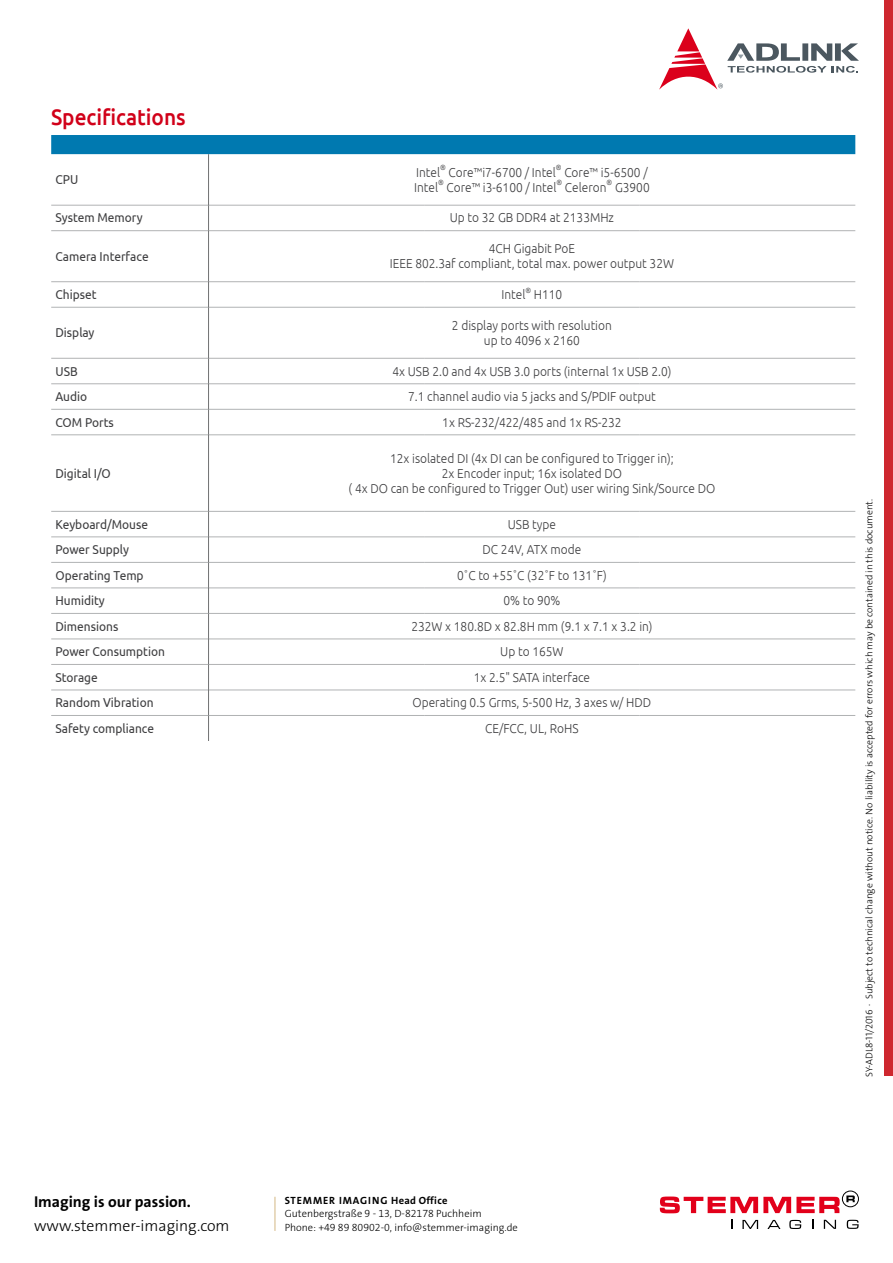
<style>
.page{position:relative;width:893px;height:1263px;background:#fff}
.page>*{position:absolute;margin:0;border:0;box-sizing:border-box;transform-origin:0 0}
.t1{font:500 22.5px "Ubuntu";color:#d10019;scale:.93 1}
.t2{font:15.75px "The Sans LP3 Lig";color:#000}
.t3{font:15.75px "The Sans LP7 Bld";color:#000}
.t4{font:300 12.9px/15px "Ubuntu";color:#3d3d3f;text-align:center;scale:.92 1}
.t5{font:12.9px "Ubuntu";color:#3d3d3f;scale:.92 1}
.t6{font:10.5px/13.5px "The Sans LP3 Lig";color:#000}
.t7{font:10.5px "The Sans LP7 Bld";letter-spacing:.075em;color:#000}
.t8{font:9.75px "The Sans LP3 Lig";color:#000}
.t9{font:300 7.5px "Ubuntu";color:#3d3d3f;scale:.93 1}
</style>
<div class="page">
<div style="left:884px;top:0;width:9px;height:1143px;background:#ce272f"></div>
<div style="left:51px;top:135px;width:804px;height:19px;background:#0079b0"></div>
<hr style="left:51px;top:205px;width:157px;height:1px;background:#b1b3b4">
<hr style="left:209px;top:205px;width:215px;height:1px;background:#b1b3b4">
<hr style="left:424px;top:205px;width:216px;height:1px;background:#b1b3b4">
<hr style="left:640px;top:205px;width:215px;height:1px;background:#b1b3b4">
<hr style="left:51px;top:230px;width:157px;height:1px;background:#b1b3b4">
<hr style="left:209px;top:230px;width:215px;height:1px;background:#b1b3b4">
<hr style="left:424px;top:230px;width:216px;height:1px;background:#b1b3b4">
<hr style="left:640px;top:230px;width:215px;height:1px;background:#b1b3b4">
<hr style="left:51px;top:281px;width:157px;height:1px;background:#b1b3b4">
<hr style="left:209px;top:281px;width:215px;height:1px;background:#b1b3b4">
<hr style="left:424px;top:281px;width:216px;height:1px;background:#b1b3b4">
<hr style="left:640px;top:281px;width:215px;height:1px;background:#b1b3b4">
<hr style="left:51px;top:307px;width:157px;height:1px;background:#b1b3b4">
<hr style="left:209px;top:307px;width:215px;height:1px;background:#b1b3b4">
<hr style="left:424px;top:307px;width:216px;height:1px;background:#b1b3b4">
<hr style="left:640px;top:307px;width:215px;height:1px;background:#b1b3b4">
<hr style="left:51px;top:358px;width:157px;height:1px;background:#b1b3b4">
<hr style="left:209px;top:358px;width:215px;height:1px;background:#b1b3b4">
<hr style="left:424px;top:358px;width:216px;height:1px;background:#b1b3b4">
<hr style="left:640px;top:358px;width:215px;height:1px;background:#b1b3b4">
<hr style="left:51px;top:383px;width:157px;height:1px;background:#b1b3b4">
<hr style="left:209px;top:383px;width:215px;height:1px;background:#b1b3b4">
<hr style="left:424px;top:383px;width:216px;height:1px;background:#b1b3b4">
<hr style="left:640px;top:383px;width:215px;height:1px;background:#b1b3b4">
<hr style="left:51px;top:409px;width:157px;height:1px;background:#b1b3b4">
<hr style="left:209px;top:409px;width:215px;height:1px;background:#b1b3b4">
<hr style="left:424px;top:409px;width:216px;height:1px;background:#b1b3b4">
<hr style="left:640px;top:409px;width:215px;height:1px;background:#b1b3b4">
<hr style="left:51px;top:434px;width:157px;height:1px;background:#b1b3b4">
<hr style="left:209px;top:434px;width:215px;height:1px;background:#b1b3b4">
<hr style="left:424px;top:434px;width:216px;height:1px;background:#b1b3b4">
<hr style="left:640px;top:434px;width:215px;height:1px;background:#b1b3b4">
<hr style="left:51px;top:511px;width:157px;height:1px;background:#b1b3b4">
<hr style="left:209px;top:511px;width:215px;height:1px;background:#b1b3b4">
<hr style="left:424px;top:511px;width:216px;height:1px;background:#b1b3b4">
<hr style="left:640px;top:511px;width:215px;height:1px;background:#b1b3b4">
<hr style="left:51px;top:536px;width:157px;height:1px;background:#b1b3b4">
<hr style="left:209px;top:536px;width:215px;height:1px;background:#b1b3b4">
<hr style="left:424px;top:536px;width:216px;height:1px;background:#b1b3b4">
<hr style="left:640px;top:536px;width:215px;height:1px;background:#b1b3b4">
<hr style="left:51px;top:562px;width:157px;height:1px;background:#b1b3b4">
<hr style="left:209px;top:562px;width:215px;height:1px;background:#b1b3b4">
<hr style="left:424px;top:562px;width:216px;height:1px;background:#b1b3b4">
<hr style="left:640px;top:562px;width:215px;height:1px;background:#b1b3b4">
<hr style="left:51px;top:587px;width:157px;height:1px;background:#b1b3b4">
<hr style="left:209px;top:587px;width:215px;height:1px;background:#b1b3b4">
<hr style="left:424px;top:587px;width:216px;height:1px;background:#b1b3b4">
<hr style="left:640px;top:587px;width:215px;height:1px;background:#b1b3b4">
<hr style="left:51px;top:613px;width:157px;height:1px;background:#b1b3b4">
<hr style="left:209px;top:613px;width:215px;height:1px;background:#b1b3b4">
<hr style="left:424px;top:613px;width:216px;height:1px;background:#b1b3b4">
<hr style="left:640px;top:613px;width:215px;height:1px;background:#b1b3b4">
<hr style="left:51px;top:638px;width:157px;height:1px;background:#b1b3b4">
<hr style="left:209px;top:638px;width:215px;height:1px;background:#b1b3b4">
<hr style="left:424px;top:638px;width:216px;height:1px;background:#b1b3b4">
<hr style="left:640px;top:638px;width:215px;height:1px;background:#b1b3b4">
<hr style="left:51px;top:664px;width:157px;height:1px;background:#b1b3b4">
<hr style="left:209px;top:664px;width:215px;height:1px;background:#b1b3b4">
<hr style="left:424px;top:664px;width:216px;height:1px;background:#b1b3b4">
<hr style="left:640px;top:664px;width:215px;height:1px;background:#b1b3b4">
<hr style="left:51px;top:690px;width:157px;height:1px;background:#b1b3b4">
<hr style="left:209px;top:690px;width:215px;height:1px;background:#b1b3b4">
<hr style="left:424px;top:690px;width:216px;height:1px;background:#b1b3b4">
<hr style="left:640px;top:690px;width:215px;height:1px;background:#b1b3b4">
<hr style="left:51px;top:715px;width:157px;height:1px;background:#b1b3b4">
<hr style="left:209px;top:715px;width:215px;height:1px;background:#b1b3b4">
<hr style="left:424px;top:715px;width:216px;height:1px;background:#b1b3b4">
<hr style="left:640px;top:715px;width:215px;height:1px;background:#b1b3b4">
<hr style="left:208px;top:154px;width:1px;height:51px;background:#707172">
<svg style="left:208px;top:205px;width:1px;height:26px"></svg>
<hr style="left:208px;top:231px;width:1px;height:51px;background:#707172">
<svg style="left:208px;top:282px;width:1px;height:25px"></svg>
<hr style="left:208px;top:307px;width:1px;height:51px;background:#707172">
<svg style="left:208px;top:358px;width:1px;height:77px"></svg>
<hr style="left:208px;top:435px;width:1px;height:76px;background:#707172">
<svg style="left:208px;top:511px;width:1px;height:230px"></svg>
<div style="left:0;top:1077px;width:893px;height:186px;background:#fff"></div>
<svg style="left:742px;top:1220px;width:16px;height:9px"></svg>
<svg style="left:767px;top:1220px;width:13px;height:9px"></svg>
<svg style="left:789px;top:1220px;width:12px;height:9px"></svg>
<svg style="left:824px;top:1220px;width:12px;height:9px"></svg>
<svg style="left:847px;top:1220px;width:12px;height:9px"></svg>
<svg style="left:660px;top:1196px;width:180px;height:17px"></svg>
<svg style="left:846px;top:1195px;width:9px;height:7px"></svg>
<div style="left:842px;top:1191px;width:17px;height:16px;border:1px solid #000;border-radius:50%"></div>
<hr style="left:274px;top:1197px;width:1px;height:34px;background:#d6ba89">
<svg style="left:659px;top:28px;width:200px;height:62px"></svg>
<h1 class="t1" style="left:51px;top:103px;width:146px">Specifications</h1>
<p class="t5" style="left:55px;top:172px;width:26px">CPU</p>
<p class="t4" style="left:416px;top:164px;width:28px">Intel</p>
<p class="t9" style="left:440px;top:163px;width:8px">®</p>
<p class="t4" style="left:449px;top:164px;width:118px">Core™i7-6700 / Intel</p>
<p class="t9" style="left:556px;top:163px;width:8px">®</p>
<p class="t4" style="left:564px;top:164px;width:92px">Core™ i5-6500 /</p>
<p class="t4" style="left:414px;top:179px;width:28px">Intel</p>
<p class="t9" style="left:438px;top:178px;width:8px">®</p>
<p class="t4" style="left:446px;top:179px;width:121px">Core™ i3-6100 / Intel</p>
<p class="t9" style="left:556px;top:178px;width:8px">®</p>
<p class="t4" style="left:565px;top:179px;width:47px">Celeron</p>
<p class="t9" style="left:606px;top:178px;width:8px">®</p>
<p class="t4" style="left:615px;top:179px;width:39px">G3900</p>
<p class="t5" style="left:55px;top:210px;width:96px">System Memory</p>
<p class="t4" style="left:450px;top:210px;width:180px">Up to 32 GB DDR4 at 2133MHz</p>
<p class="t5" style="left:55px;top:248px;width:103px">Camera Interface</p>
<p class="t4" style="left:390px;top:241px;width:310px">4CH Gigabit PoE<br>IEEE 802.3af compliant, total max. power output 32W</p>
<p class="t5" style="left:55px;top:287px;width:46px">Chipset</p>
<p class="t4" style="left:501px;top:287px;width:28px">Intel</p>
<p class="t9" style="left:525px;top:286px;width:8px">®</p>
<p class="t4" style="left:534px;top:287px;width:32px">H110</p>
<p class="t5" style="left:55px;top:325px;width:44px">Display</p>
<p class="t4" style="left:452px;top:317px;width:175px">2 display ports with resolution up to 4096 x 2160</p>
<p class="t5" style="left:55px;top:363px;width:26px">USB</p>
<p class="t4" style="left:392px;top:363px;width:305px">4x USB 2.0 and 4x USB 3.0 ports (internal 1x USB 2.0)</p>
<p class="t5" style="left:55px;top:389px;width:36px">Audio</p>
<p class="t4" style="left:408px;top:389px;width:271px">7.1 channel audio via 5 jacks and S/PDIF output</p>
<p class="t5" style="left:55px;top:414px;width:65px">COM Ports</p>
<p class="t4" style="left:442px;top:414px;width:196px">1x RS-232/422/485 and 1x RS-232</p>
<p class="t5" style="left:55px;top:465px;width:62px">Digital I/O</p>
<p class="t4" style="left:349px;top:450px;width:400px">12x isolated DI (4x DI can be configured to Trigger in);<br>2x Encoder input; 16x isolated DO<br>( 4x DO can be configured to Trigger Out) user wiring Sink/Source DO</p>
<p class="t5" style="left:55px;top:516px;width:102px">Keyboard/Mouse</p>
<p class="t4" style="left:508px;top:516px;width:54px">USB type</p>
<p class="t5" style="left:55px;top:542px;width:82px">Power Supply</p>
<p class="t4" style="left:483px;top:542px;width:109px">DC 24V, ATX mode</p>
<p class="t5" style="left:55px;top:567px;width:97px">Operating Temp</p>
<p class="t4" style="left:457px;top:567px;width:164px">0˚C to +55˚C (32˚F to 131˚F)</p>
<p class="t5" style="left:55px;top:593px;width:55px">Humidity</p>
<p class="t4" style="left:503px;top:593px;width:63px">0% to 90%</p>
<p class="t5" style="left:55px;top:618px;width:70px">Dimensions</p>
<p class="t4" style="left:411px;top:618px;width:264px">232W x 180.8D x 82.8H mm (9.1 x 7.1 x 3.2 in)</p>
<p class="t5" style="left:55px;top:644px;width:121px">Power Consumption</p>
<p class="t4" style="left:500px;top:644px;width:70px">Up to 165W</p>
<p class="t5" style="left:55px;top:669px;width:48px">Storage</p>
<p class="t4" style="left:474px;top:669px;width:128px">1x 2.5" SATA interface</p>
<p class="t5" style="left:55px;top:695px;width:108px">Random Vibration</p>
<p class="t4" style="left:413px;top:695px;width:261px">Operating 0.5 Grms, 5-500 Hz, 3 axes w/ HDD</p>
<p class="t5" style="left:55px;top:720px;width:109px">Safety compliance</p>
<p class="t4" style="left:485px;top:720px;width:103px">CE/FCC, UL, RoHS</p>
<p class="t3" style="left:34px;top:1192px;width:158px">Imaging is our passion.</p>
<p class="t2" style="left:34px;top:1215px;width:197px">www.stemmer-imaging.com</p>
<p class="t7" style="left:285px;top:1193px;width:164px">STEMMER IMAGING Head Office</p>
<p class="t6" style="left:285px;top:1207px;width:235px">Gutenbergstraße 9 - 13, D-82178 Puchheim<br>Phone: +49 89 80902-0, info@stemmer-imaging.de</p>
<p class="t8" style="left:863px;top:1077px;width:579px;rotate:-90deg">SY-ADL8-11/2016 ∙ Subject to technical change without notice. No liability is accepted for errors which may be contained in this document.</p>
</div>
